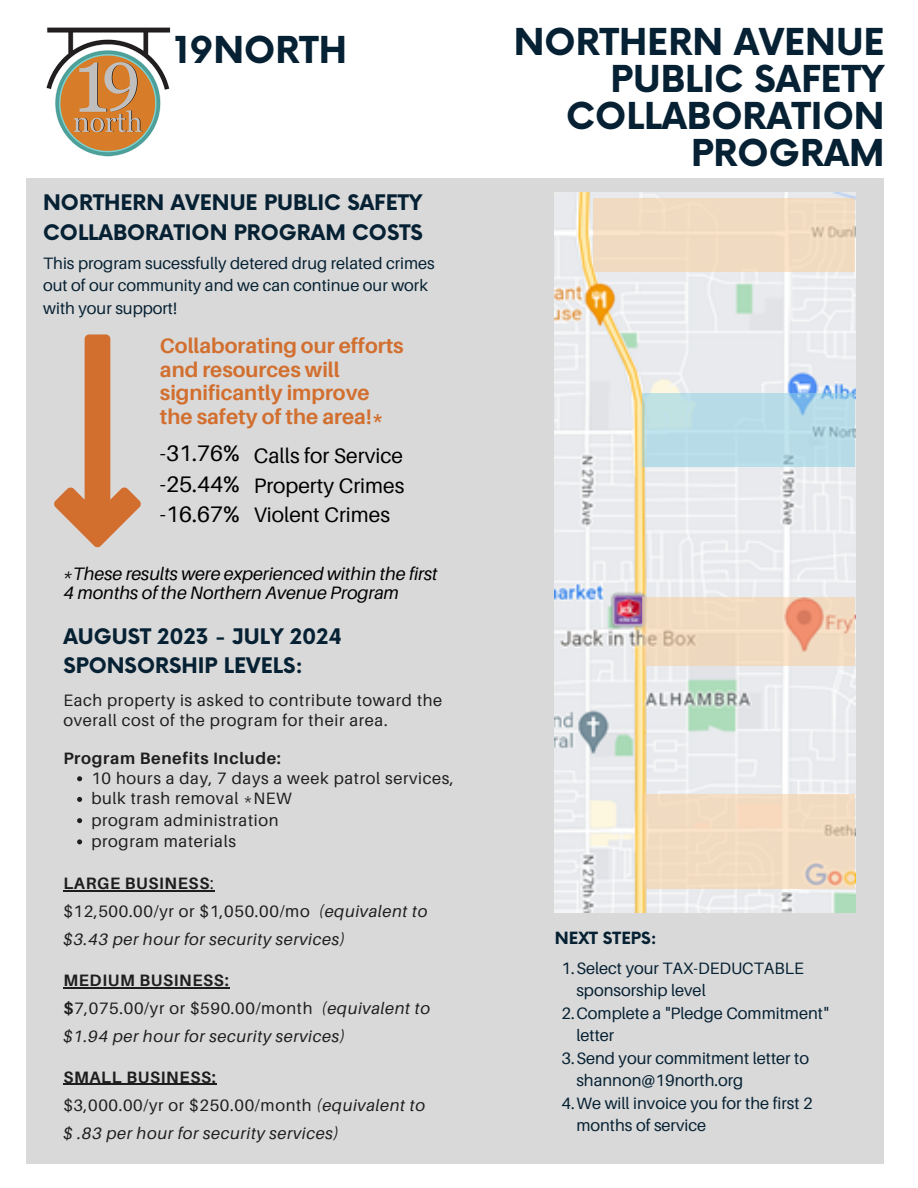
<style>
.page{position:relative;width:918px;height:1188px;background:#fff}
.page>*{position:absolute;margin:0;border:0;box-sizing:border-box;transform-origin:0 0}
.t1{font:700 36.15px/37.2px "Now";color:#062133;text-align:right}
.t2{font:22.5px/30.3px "Aileron";color:#000;text-align:justify}
.t3{font:700 21px/29.2px "Now";color:#062133}
.t4{font:700 21px/23.7px "Aileron";color:#d26f2f}
.t5{font:21px/29.2px "Aileron";color:#000;text-align:justify}
.t6{font:italic 18px/19.2px "Aileron";color:#000}
.t7{font:16.5px/22.5px "Aileron";color:#062133}
.t8{font:italic 16.5px/28px "Aileron";letter-spacing:.04em;color:#1e1e1e}
.t9{font:16.5px/21px "Aileron";letter-spacing:.04em;color:#1e1e1e}
.t10{font:700 16.5px "Aileron";letter-spacing:.04em;color:#1e1e1e}
.t11{font:700 16.5px "Now";color:#062133}
.s1{font-weight:700;font-style:normal}
.s2{font-style:normal}
</style>
<div class="page">
<div style="left:27px;top:178px;width:857px;height:635px;background:#d9d9d9"></div>
<div style="left:27px;top:795px;width:857px;height:369px;background:#d9d9d9"></div>
<img style="left:46px;top:27px;width:125px;height:130px">
<svg style="left:77px;top:776px;width:5px;height:5px"></svg>
<svg style="left:77px;top:797px;width:5px;height:5px"></svg>
<svg style="left:77px;top:818px;width:5px;height:5px"></svg>
<svg style="left:77px;top:839px;width:5px;height:5px"></svg>
<hr style="left:63px;top:890px;width:147px;height:1px;background:#1e1e1e">
<hr style="left:63px;top:987px;width:166px;height:1px;background:#1e1e1e">
<hr style="left:63px;top:1084px;width:153px;height:1px;background:#1e1e1e">
<img style="left:555px;top:192px;width:300px;height:720px">
<div style="left:594px;top:198px;width:261px;height:73px;background:#f0dac1"></div>
<img style="left:643px;top:393px;width:211px;height:74px">
<img style="left:643px;top:598px;width:211px;height:67px">
<img style="left:643px;top:795px;width:211px;height:93px">
<svg style="left:54px;top:334px;width:87px;height:213px"></svg>
<h1 class="t1" style="left:174px;top:33px;width:174px">19NORTH</h1>
<p class="t3" style="left:43px;top:189px;width:381px">NORTHERN AVENUE PUBLIC SAFETY<br>COLLABORATION PROGRAM COSTS</p>
<p class="t7" style="left:43px;top:251px;width:393px">This program sucessfully detered drug related crimes out of our community and we can continue our work with your support!</p>
<p class="t4" style="left:160px;top:333px;width:245px">Collaborating our efforts and resources will significantly improve the safety of the area!*</p>
<h2 class="t2" style="left:160px;top:438px;width:81px">-31.76% -25.44% -16.67%</h2>
<p class="t5" style="left:254px;top:441px;width:152px">Calls for Service Property Crimes Violent Crimes</p>
<p class="t6" style="left:63px;top:564px;width:376px">*These results were experienced within the first<br>4 months of the Northern Avenue Program</p>
<p class="t3" style="left:63px;top:623px;width:280px">AUGUST 2023 - JULY 2024<br>SPONSORSHIP LEVELS:</p>
<p class="t9" style="left:63px;top:691px;width:380px;line-height:19.4px">Each property is asked to contribute toward the overall cost of the program for their area.</p>
<p class="t10" style="left:63px;top:748px;width:219px">Program Benefits Include:</p>
<p class="t9" style="left:91px;top:767px;width:364px">10 hours a day, 7 days a week patrol services, bulk trash removal *NEW<br>program administration<br>program materials</p>
<p class="t8" style="left:63px;top:869px;width:366px"><span class="s1">LARGE BUSINESS</span><span class="s2">:<br>$12,500.00/yr or $1,050.00/mo</span> (equivalent to $3.43 per hour for security services)</p>
<p class="t8" style="left:63px;top:966px;width:368px"><span class="s1">MEDIUM BUSINESS:<br>$</span><span class="s2">7,075.00/yr or $590.00/month</span> (equivalent to $1.94 per hour for security services)</p>
<p class="t8" style="left:63px;top:1062px;width:363px"><span class="s1">SMALL BUSINESS:<br></span><span class="s2">$3,000.00/yr or $250.00/month</span> (equivalent to $ .83 per hour for security services)</p>
<h1 class="t1" style="left:514px;top:25px;width:372px">NORTHERN AVENUE<br>PUBLIC SAFETY<br>COLLABORATION<br>PROGRAM</h1>
<p class="t11" style="left:555px;top:930px;width:103px">NEXT STEPS:</p>
<p class="t7" style="left:562px;top:956px;width:244px">1.Select your TAX-DEDUCTABLE</p>
<p class="t7" style="left:576px;top:979px;width:131px">sponsorship level</p>
<p class="t7" style="left:562px;top:1001px;width:269px">2.Complete a "Pledge Commitment"</p>
<p class="t7" style="left:576px;top:1024px;width:39px">letter</p>
<p class="t7" style="left:562px;top:1046px;width:249px">3.Send your commitment letter to</p>
<p class="t7" style="left:576px;top:1069px;width:168px">shannon@19north.org</p>
<p class="t7" style="left:562px;top:1091px;width:253px">4.We will invoice you for the first 2</p>
<p class="t7" style="left:576px;top:1114px;width:131px">months of service</p>
</div>
